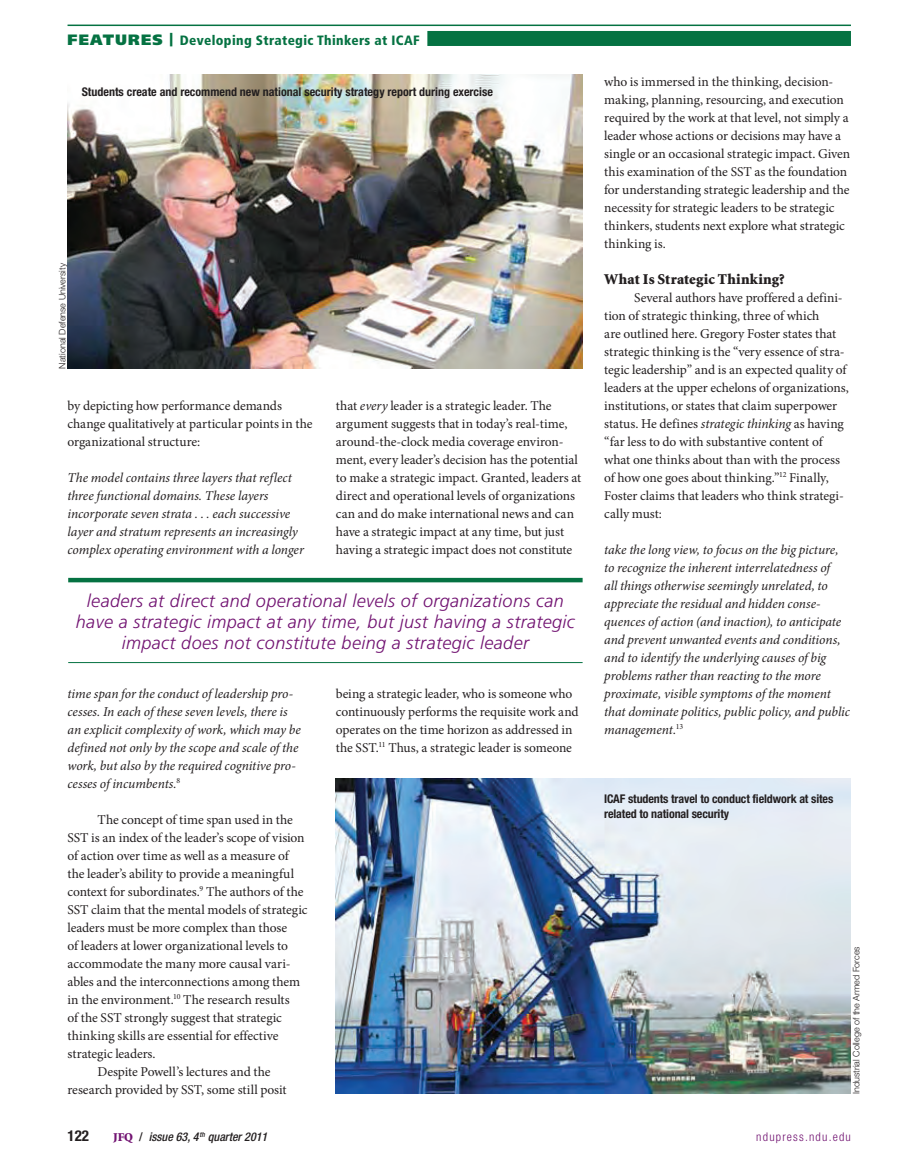
<style>
.page{position:relative;width:905px;height:1175px;background:#fff}
.page>*{position:absolute;margin:0;border:0;box-sizing:border-box;transform-origin:0 0}
.QUOTE__GREEN_Pull-Qu{font:italic 300 18px/21px "Frutiger LT Std";letter-spacing:.02em;color:#711271;text-align:center}
.BODY__Subhead{font:900 15px "Minion Std";letter-spacing:.01em;color:#231f20}
.t1{font:700 condensed 15px "Helvetica Neue LT Std";color:#231f20}
.BODY__Text{font:13.5px/18px "Minion Pro";letter-spacing:-.005em;color:#231f20}
.BODY__Text-2{font:italic 13.5px/18px "Minion Pro";letter-spacing:-.005em;color:#231f20}
.t2{font:900 condensed 13.5px "Frutiger LT Std";letter-spacing:.025em;color:#057242}
.PHOTO__Caption{font:700 condensed 12px/15px "Helvetica Neue LT Std";color:#231f20}
.t3{font:italic 500 condensed 12px "Helvetica Neue LT Std";color:#231f20}
.t4{font:300 condensed 12px "Helvetica Neue LT Std";letter-spacing:.1em;color:#711271}
.PHOTO__Credit{font:300 9px "Helvetica Neue LT Std";color:#231f20}
.s1{font-stretch:normal;font-size:15px}
.s2{font-stretch:normal}
.s3{font-style:italic}
.s4{font-family:"Minion Std";font-weight:900;font-style:normal;font-stretch:normal;color:#711271}
.s5{font-style:normal}
</style>
<div class="page">
<div style="left:427px;top:31px;width:423px;height:15px;background:#057242"></div>
<hr style="left:68px;top:25px;width:782px;height:1px;background:#057242">
<img style="left:68px;top:74px;width:514px;height:294px">
<img style="left:336px;top:778px;width:514px;height:316px">
<hr style="left:68px;top:578px;width:514px;height:4px;background:#057242">
<hr style="left:68px;top:662px;width:514px;height:1px;background:#057242">
<p class="t2" style="left:68px;top:32px;width:353px"><span class="s1">FEATURES</span> <span class="s2">|</span> Developing Strategic Thinkers at ICAF</p>
<p class="PHOTO__Caption" style="left:82px;top:84px;width:412px">Students create and recommend new national security strategy report during exercise</p>
<p class="PHOTO__Credit" style="left:57px;top:368px;width:107px;rotate:-90deg">National Defense University</p>
<p class="BODY__Text" style="left:68px;top:396px;width:246px">by depicting how performance demands change qualitatively at particular points in the organizational structure:</p>
<p class="BODY__Text-2" style="left:68px;top:468px;width:238px">The model contains three layers that reflect three functional domains. These layers incorporate seven strata . . . each successive layer and stratum represents an increasingly complex operating environment with a longer</p>
<p class="BODY__Text" style="left:336px;top:396px;width:247px">that <span class="s3">every</span> leader is a strategic leader. The argument suggests that in today’s real-time, around-the-clock media coverage environ&shy;ment, every leader’s decision has the potential to make a strategic impact. Granted, leaders at direct and operational levels of organizations can and do make international news and can have a strategic impact at any time, but just having a strategic impact does not constitute</p>
<p class="QUOTE__GREEN_Pull-Qu" style="left:76px;top:590px;width:500px">leaders at direct and operational levels of organizations can have a strategic impact at any time, but just having a strategic impact does not constitute being a strategic leader</p>
<p class="BODY__Text-2" style="left:68px;top:684px;width:235px">time span for the conduct of leadership pro&shy;cesses. In each of these seven levels, there is an explicit complexity of work, which may be defined not only by the scope and scale of the work, but also by the required cognitive pro&shy;cesses of incumbents.<sup>8</sup></p>
<p class="BODY__Text" style="left:67px;top:810px;width:241px;text-indent:30px">The concept of time span used in the SST is an index of the leader’s scope of vision of action over time as well as a measure of the leader’s ability to provide a meaningful context for subordinates.<sup>9</sup> The authors of the SST claim that the mental models of strategic leaders must be more complex than those<br>of leaders at lower organizational levels to accommodate the many more causal vari&shy;ables and the interconnections among them in the environment.<sup>10</sup> The research results<br>of the SST strongly suggest that strategic thinking skills are essential for effective strategic leaders.</p>
<p class="BODY__Text" style="left:67px;top:1062px;width:220px;text-indent:30px">Despite Powell’s lectures and the research provided by SST, some still posit</p>
<p class="BODY__Text" style="left:336px;top:684px;width:244px">being a strategic leader, who is someone who continuously performs the requisite work and operates on the time horizon as addressed in the SST.<sup>11</sup> Thus, a strategic leader is someone</p>
<p class="BODY__Text" style="left:604px;top:72px;width:247px">who is immersed in the thinking, decision&shy;making, planning, resourcing, and execution required by the work at that level, not simply a leader whose actions or decisions may have a single or an occasional strategic impact. Given this examination of the SST as the foundation for understanding strategic leadership and the necessity for strategic leaders to be strategic thinkers, students next explore what strategic thinking is.</p>
<p class="BODY__Subhead" style="left:604px;top:271px;width:182px">What Is Strategic Thinking?</p>
<p class="BODY__Text" style="left:604px;top:288px;width:246px;text-indent:30px">Several authors have proffered a defini&shy;tion of strategic thinking, three of which<br>are outlined here. Gregory Foster states that strategic thinking is the “very essence of stra&shy;tegic leadership” and is an expected quality of leaders at the upper echelons of organizations, institutions, or states that claim superpower status. He defines <span class="s3">strategic thinking</span> as having “far less to do with substantive content of what one thinks about than with the process of how one goes about thinking.”<sup>12</sup> Finally, Foster claims that leaders who think strategi&shy;cally must:</p>
<p class="BODY__Text-2" style="left:604px;top:540px;width:247px">take the long view, to focus on the big picture, to recognize the inherent interrelatedness of<br>all things otherwise seemingly unrelated, to appreciate the residual and hidden conse&shy;quences of action (and inaction), to anticipate and prevent unwanted events and conditions, and to identify the underlying causes of big problems rather than reacting to the more proximate, visible symptoms of the moment that dominate politics, public policy, and public management.<sup>13</sup></p>
<p class="PHOTO__Caption" style="left:604px;top:791px;width:231px">ICAF students travel to conduct fieldwork at sites related to national security</p>
<p class="PHOTO__Credit" style="left:850px;top:1094px;width:149px;rotate:-90deg">Industrial College of the Armed Forces</p>
<p class="t1" style="left:68px;top:1126px;width:23px">122</p>
<p class="t3" style="left:113px;top:1129px;width:156px"><span class="s4">JFQ</span> <span class="s5">/</span> issue 63, 4 <sup>th</sup> quarter 2011</p>
<p class="t4" style="left:756px;top:1129px;width:96px">ndupress.ndu.edu</p>
</div>
